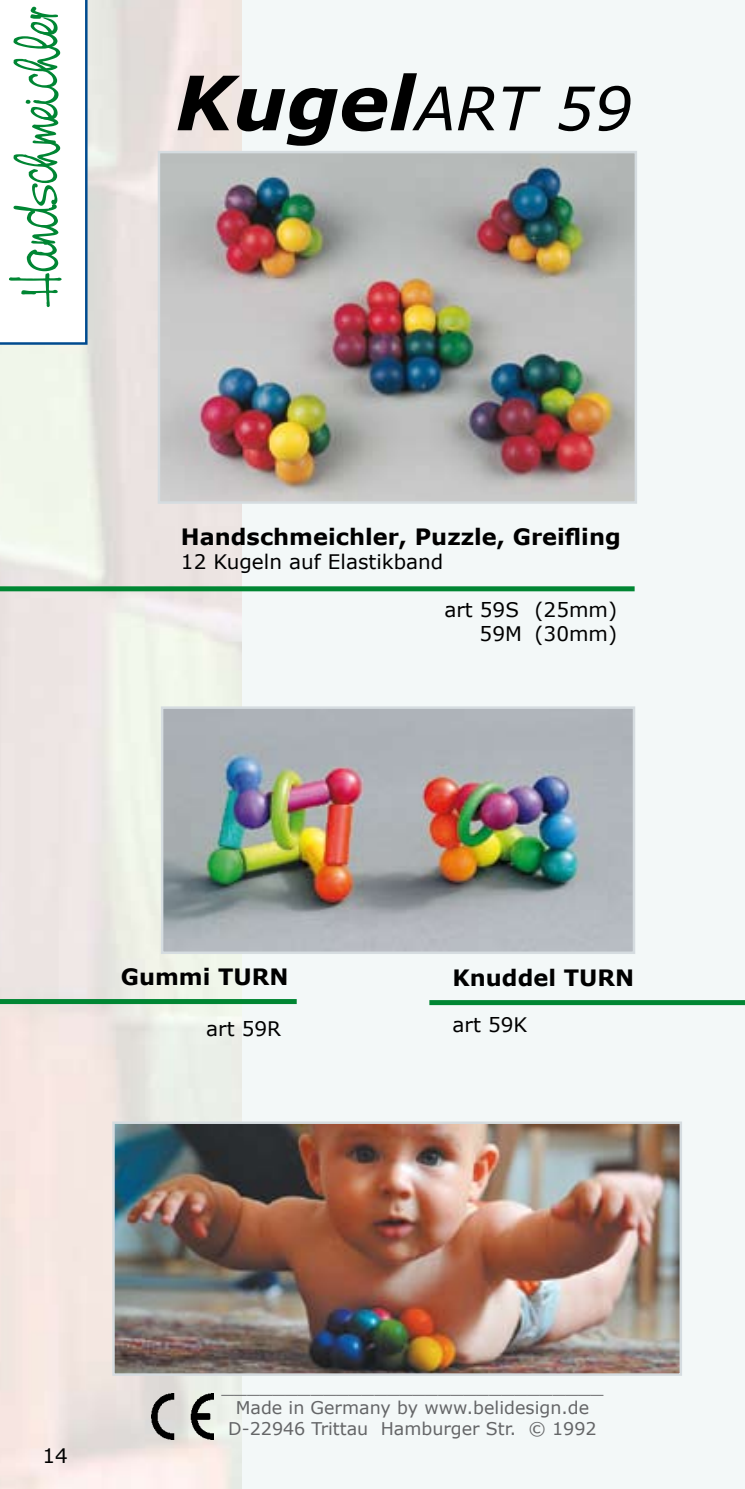
<style>
.page{position:relative;width:745px;height:1489px;background:#fff}
.page>*{position:absolute;margin:0;border:0;box-sizing:border-box;transform-origin:0 0}
.t1{font:italic 700 75px "Verdana";color:#000}
.t2{font:60px "Nevison Cas D";color:#008633}
.t3{font:700 22.5px "Verdana";color:#000}
.t4{font:20px/24px "Verdana";color:#000;text-align:right}
.t5{font:20px "Verdana";color:#646567}
.t6{font:17.5px/21px "Verdana";color:#646567;text-align:center}
.s1{font-weight:400;font-size:60px}
</style>
<div class="page">
<img style="left:0;top:0;width:242px;height:1488px">
<div style="left:242px;top:0;width:502px;height:1488px;background:#f3f8f8"></div>
<img style="left:152px;top:1393px;width:61px;height:46px">
<img style="left:161px;top:154px;width:472px;height:347px">
<div style="left:158px;top:151px;width:478px;height:353px;border:2px solid #d5dce0"></div>
<img style="left:164px;top:709px;width:467px;height:242px">
<div style="left:161px;top:706px;width:473px;height:248px;border:2px solid #d5dce0"></div>
<div style="left:0;top:586px;width:634px;height:5px;background:#008633"></div>
<div style="left:0;top:999px;width:296px;height:5px;background:#008633"></div>
<div style="left:429px;top:1000px;width:315px;height:5px;background:#008633"></div>
<svg style="left:0;top:0;width:87px;height:345px"></svg>
<img style="left:115px;top:1124px;width:563px;height:248px">
<div style="left:112px;top:1121px;width:569px;height:254px;border:2px solid #d5dce0"></div>
<h2 class="t2" style="left:1px;top:304px;width:299px;rotate:-90deg">Handschmeichler</h2>
<h1 class="t1" style="left:175px;top:55px;width:458px">Kugel<span class="s1">ART 59</span></h1>
<p class="t3" style="left:181px;top:522px;width:441px">Handschmeichler, Puzzle, Greifling</p>
<p class="t4" style="left:181px;top:549px;width:264px">12 Kugeln auf Elastikband</p>
<p class="t4" style="left:444px;top:596px;width:174px">art 59S (25mm)<br>59M (30mm)</p>
<p class="t3" style="left:121px;top:962px;width:169px">Gummi TURN</p>
<p class="t4" style="left:206px;top:1015px;width:76px">art 59R</p>
<p class="t3" style="left:452px;top:962px;width:183px">Knuddel TURN</p>
<p class="t4" style="left:452px;top:1011px;width:76px">art 59K</p>
<p class="t4" style="left:43px;top:1442px;width:27px">14</p>
<p class="t5" style="left:221px;top:1372px;width:383px">______________________________</p>
<p class="t6" style="left:228px;top:1396px;width:370px">Made in Germany by www.belidesign.de<br>D-22946 Trittau Hamburger Str. © 1992</p>
</div>
